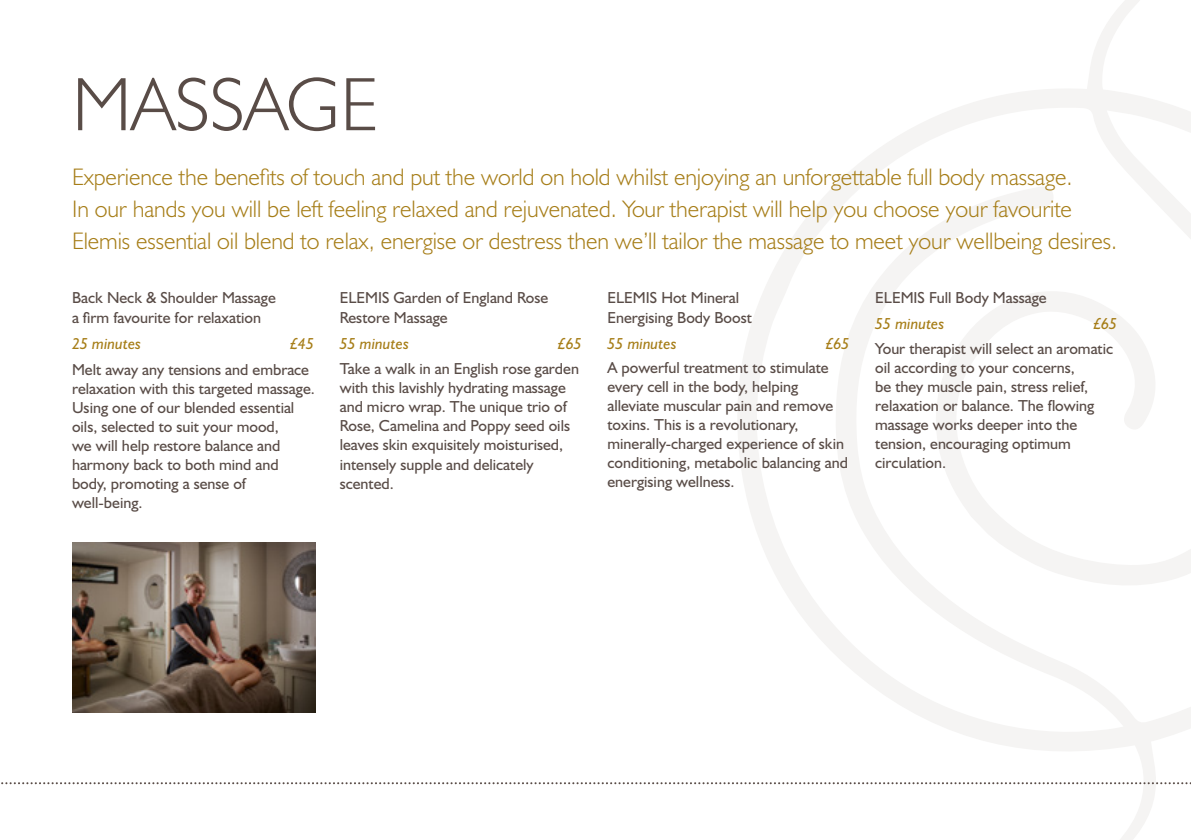
<style>
.page{position:relative;width:1191px;height:840px;background:#fff}
.page>*{position:absolute;margin:0;border:0;box-sizing:border-box;transform-origin:0 0}
.t1{font:300 76px "Humanist 521 BT";color:#594c47}
.t2{font:300 24px/32px "Humanist 521 BT";letter-spacing:-.005em;color:#a67d17}
.t3{font:16px/19px "Humanist 521 BT";color:#594c47}
.t4{font:italic 16px "Humanist 521 BT";color:#a67d17}
</style>
<div class="page">
<svg style="left:732px;top:0;width:459px;height:839px"></svg>
<svg style="left:1px;top:781px;width:1190px;height:2px"></svg>
<img style="left:72px;top:542px;width:244px;height:169px">
<h1 class="t1" style="left:72px;top:57px;width:307px">MASSAGE</h1>
<p class="t2" style="left:72px;top:160px;width:1046px">Experience the benefits of touch and put the world on hold whilst enjoying an unforgettable full body massage.<br>In our hands you will be left feeling relaxed and rejuvenated. Your therapist will help you choose your favourite<br>Elemis essential oil blend to relax, energise or destress then we’ll tailor the massage to meet your wellbeing desires.</p>
<p class="t3" style="left:72px;top:287px;width:205px;line-height:20px">Back Neck &amp; Shoulder Massage a firm favourite for relaxation</p>
<p class="t4" style="left:72px;top:333px;width:71px">25 minutes</p>
<p class="t4" style="left:290px;top:333px;width:26px">£45</p>
<p class="t3" style="left:72px;top:359px;width:244px">Melt away any tensions and embrace relaxation with this targeted massage.<br>Using one of our blended essential oils, selected to suit your mood,<br>we will help restore balance and harmony back to both mind and body, promoting a sense of well-being.</p>
<p class="t3" style="left:875px;top:287px;width:173px">ELEMIS Full Body Massage</p>
<p class="t4" style="left:875px;top:313px;width:71px">55 minutes</p>
<p class="t4" style="left:1093px;top:313px;width:26px">£65</p>
<p class="t3" style="left:875px;top:339px;width:239px">Your therapist will select an aromatic oil according to your concerns,<br>be they muscle pain, stress relief, relaxation or balance. The flowing massage works deeper into the tension, encouraging optimum circulation.</p>
<p class="t3" style="left:607px;top:287px;width:146px;line-height:20px">ELEMIS Hot Mineral<br>Energising Body Boost</p>
<p class="t4" style="left:607px;top:333px;width:71px">55 minutes</p>
<p class="t4" style="left:825px;top:333px;width:26px">£65</p>
<p class="t3" style="left:607px;top:358px;width:242px">A powerful treatment to stimulate every cell in the body, helping alleviate muscular pain and remove toxins. This is a revolutionary, minerally-charged experience of skin conditioning, metabolic balancing and energising wellness.</p>
<p class="t3" style="left:340px;top:287px;width:210px;line-height:20px">ELEMIS Garden of England Rose<br>Restore Massage</p>
<p class="t4" style="left:340px;top:333px;width:71px">55 minutes</p>
<p class="t4" style="left:557px;top:333px;width:26px">£65</p>
<p class="t3" style="left:340px;top:359px;width:241px">Take a walk in an English rose garden with this lavishly hydrating massage and micro wrap. The unique trio of<br>Rose, Camelina and Poppy seed oils leaves skin exquisitely moisturised, intensely supple and delicately scented.</p>
</div>
